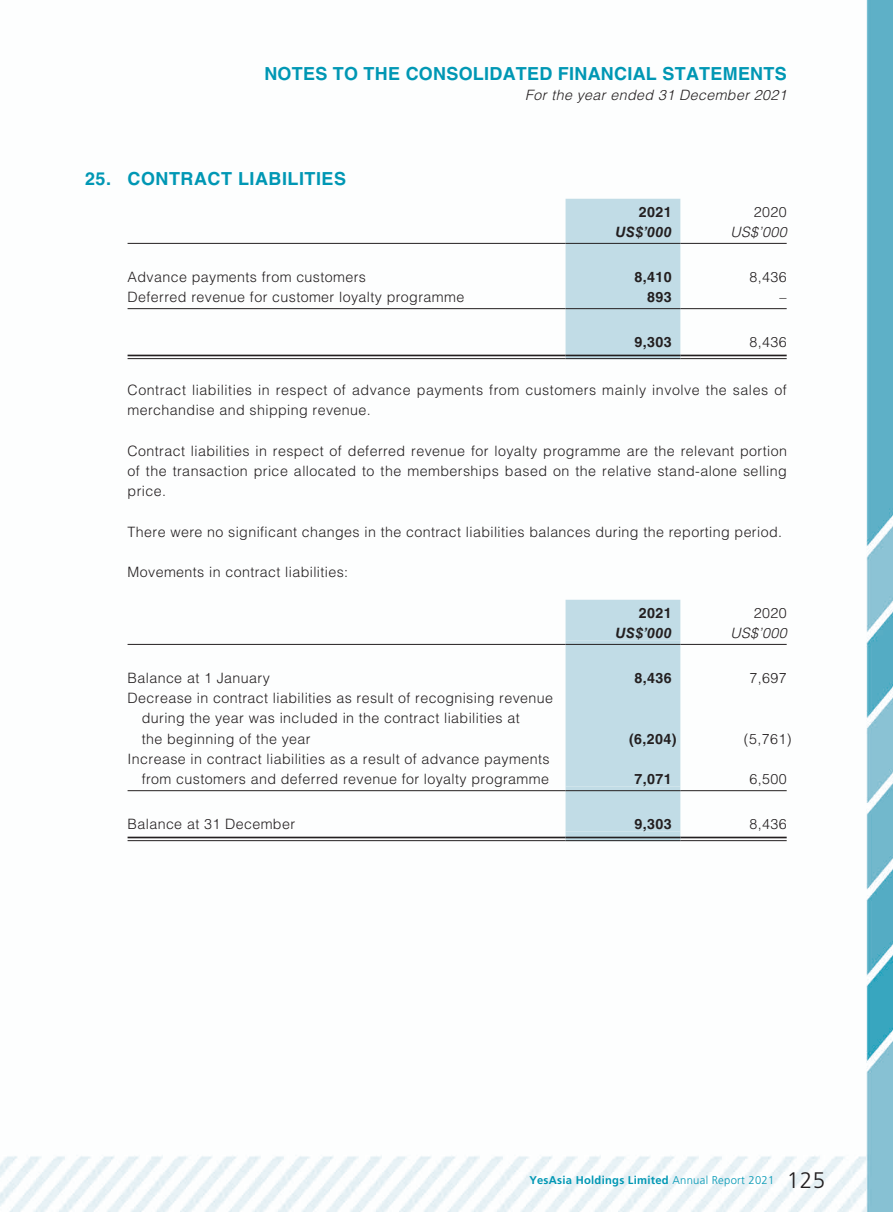
<style>
.page{position:relative;width:893px;height:1212px;background:#fff}
.page>*{position:absolute;margin:0;border:0;box-sizing:border-box;transform-origin:0 0}
.t1{font:700 18px "Helvetica LT Std";letter-spacing:.015em;color:#0097b4}
.t2{font:300 14.25px/20.2px "Helvetica LT Std";letter-spacing:.03em;color:#231f20}
.t3{font:italic 300 14.25px "Helvetica LT Std";letter-spacing:.03em;color:#231f20}
.t4{font:700 14.25px "Helvetica LT Std";letter-spacing:.03em;color:#231f20}
.t5{font:italic 700 14.25px "Helvetica LT Std";letter-spacing:.03em;color:#231f20}
.t6{font:700 11.25px "Frutiger LT Std";letter-spacing:.02em;color:#0097b4}
.s1{font-weight:300}
.s2{font-weight:300;font-size:22.5px;color:#231f20}
</style>
<div class="page">
<img style="left:0;top:0;width:893px;height:1212px">
<div style="left:566px;top:199px;width:114px;height:159px;background:#c1dce6"></div>
<hr style="left:128px;top:243px;width:438px;height:1px;background:#231f20">
<hr style="left:566px;top:243px;width:114px;height:1px;background:#231f20">
<hr style="left:680px;top:243px;width:107px;height:1px;background:#231f20">
<hr style="left:128px;top:308px;width:438px;height:1px;background:#231f20">
<hr style="left:566px;top:308px;width:114px;height:1px;background:#231f20">
<hr style="left:680px;top:308px;width:107px;height:1px;background:#231f20">
<hr style="left:128px;top:355px;width:438px;height:1px;background:#231f20">
<hr style="left:128px;top:358px;width:438px;height:1px;background:#231f20">
<hr style="left:566px;top:355px;width:114px;height:1px;background:#231f20">
<hr style="left:566px;top:358px;width:114px;height:1px;background:#231f20">
<hr style="left:680px;top:355px;width:107px;height:1px;background:#231f20">
<hr style="left:680px;top:358px;width:107px;height:1px;background:#231f20">
<div style="left:566px;top:600px;width:114px;height:240px;background:#c1dce6"></div>
<hr style="left:128px;top:644px;width:438px;height:1px;background:#231f20">
<hr style="left:566px;top:644px;width:114px;height:1px;background:#231f20">
<hr style="left:680px;top:644px;width:107px;height:1px;background:#231f20">
<hr style="left:128px;top:790px;width:438px;height:1px;background:#231f20">
<hr style="left:566px;top:790px;width:114px;height:1px;background:#231f20">
<hr style="left:680px;top:790px;width:107px;height:1px;background:#231f20">
<hr style="left:128px;top:837px;width:438px;height:1px;background:#231f20">
<hr style="left:128px;top:840px;width:438px;height:1px;background:#231f20">
<hr style="left:566px;top:837px;width:114px;height:1px;background:#231f20">
<hr style="left:566px;top:840px;width:114px;height:1px;background:#231f20">
<hr style="left:680px;top:837px;width:107px;height:1px;background:#231f20">
<hr style="left:680px;top:840px;width:107px;height:1px;background:#231f20">
<p class="t1" style="left:264px;top:63px;width:524px">NOTES TO THE CONSOLIDATED FINANCIAL STATEMENTS</p>
<p class="t3" style="left:525px;top:86px;width:263px">For the year ended 31 December 2021</p>
<p class="t1" style="left:85px;top:168px;width:263px">25. CONTRACT LIABILITIES</p>
<p class="t4" style="left:639px;top:203px;width:34px">2021</p>
<p class="t2" style="left:754px;top:201px;width:34px">2020</p>
<p class="t5" style="left:616px;top:223px;width:58px">US$’000</p>
<p class="t3" style="left:730px;top:223px;width:58px">US$’000</p>
<p class="t2" style="left:128px;top:266px;width:240px">Advance payments from customers</p>
<p class="t4" style="left:635px;top:268px;width:39px">8,410</p>
<p class="t2" style="left:749px;top:266px;width:39px">8,436</p>
<p class="t2" style="left:128px;top:287px;width:338px">Deferred revenue for customer loyalty programme</p>
<p class="t4" style="left:647px;top:288px;width:26px">893</p>
<p class="t2" style="left:779px;top:287px;width:9px">–</p>
<p class="t4" style="left:635px;top:333px;width:39px">9,303</p>
<p class="t2" style="left:749px;top:332px;width:39px">8,436</p>
<p class="t2" style="left:128px;top:379px;width:661px">Contract liabilities in respect of advance payments from customers mainly involve the sales of merchandise and shipping revenue.</p>
<p class="t2" style="left:128px;top:440px;width:661px;text-align:justify">Contract liabilities in respect of deferred revenue for loyalty programme are the relevant portion of the transaction price allocated to the memberships based on the relative stand-alone selling price.</p>
<p class="t2" style="left:128px;top:521px;width:656px">There were no significant changes in the contract liabilities balances during the reporting period.</p>
<p class="t2" style="left:128px;top:562px;width:222px">Movements in contract liabilities:</p>
<p class="t4" style="left:639px;top:604px;width:34px">2021</p>
<p class="t2" style="left:754px;top:602px;width:34px">2020</p>
<p class="t5" style="left:616px;top:624px;width:58px">US$’000</p>
<p class="t3" style="left:730px;top:624px;width:58px">US$’000</p>
<p class="t2" style="left:128px;top:667px;width:144px">Balance at 1 January</p>
<p class="t4" style="left:635px;top:669px;width:39px">8,436</p>
<p class="t2" style="left:749px;top:667px;width:39px">7,697</p>
<p class="t2" style="left:142px;top:688px;width:413px;text-indent:-14px">Decrease in contract liabilities as result of recognising revenue during the year was included in the contract liabilities at<br>the beginning of the year</p>
<p class="t4" style="left:629px;top:730px;width:49px">(6,204)</p>
<p class="t2" style="left:744px;top:728px;width:49px">(5,761)</p>
<p class="t2" style="left:128px;top:748px;width:423px;text-align:right">Increase in contract liabilities as a result of advance payments from customers and deferred revenue for loyalty programme</p>
<p class="t4" style="left:635px;top:770px;width:39px">7,071</p>
<p class="t2" style="left:749px;top:769px;width:39px">6,500</p>
<p class="t2" style="left:128px;top:814px;width:169px">Balance at 31 December</p>
<p class="t4" style="left:635px;top:815px;width:39px">9,303</p>
<p class="t2" style="left:749px;top:814px;width:39px">8,436</p>
<p class="t6" style="left:529px;top:1173px;width:298px">YesAsia Holdings Limited <span class="s1">Annual Report 2021</span> <span class="s2">125</span></p>
</div>
